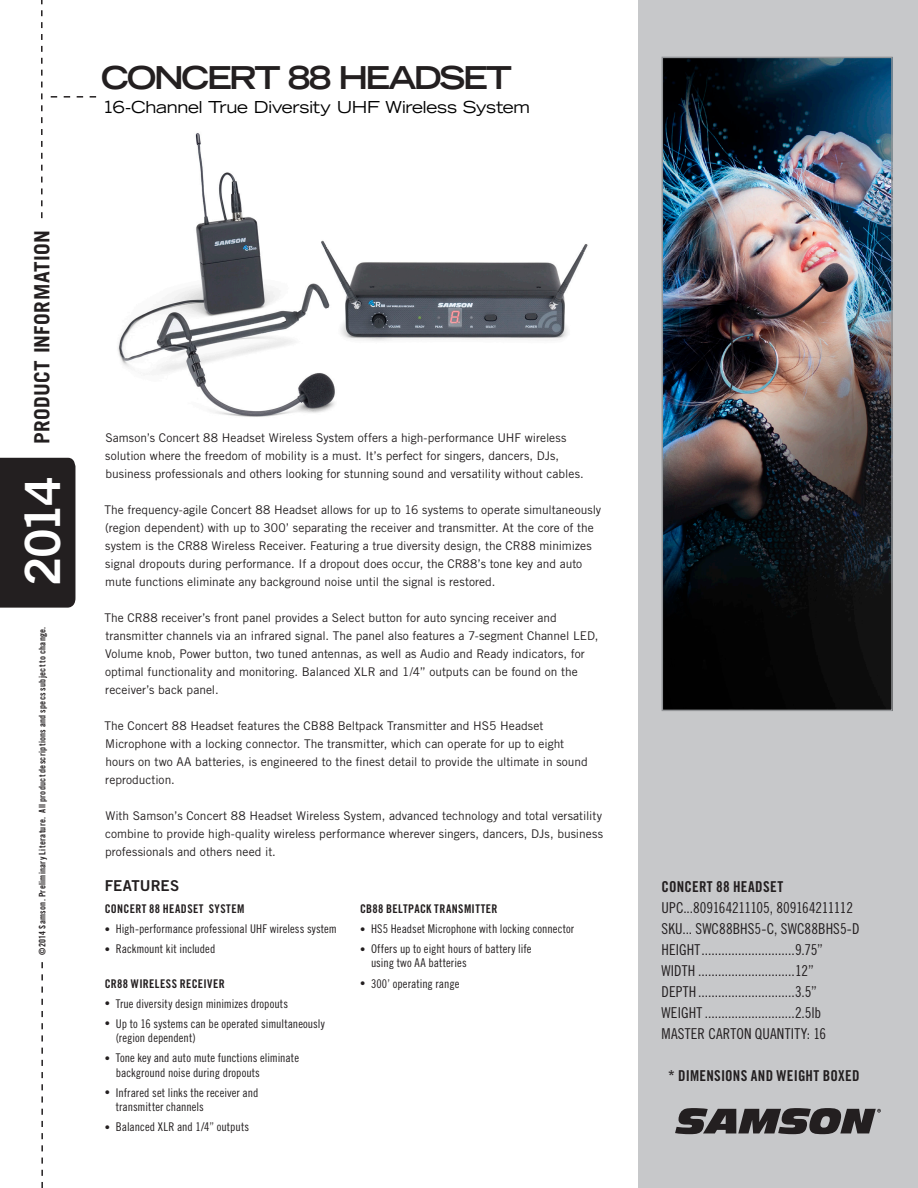
<style>
.page{position:relative;width:918px;height:1188px;background:#fff}
.page>*{position:absolute;margin:0;border:0;box-sizing:border-box;transform-origin:0 0}
.t1{font:48.6px "Trade Gothic LT Std Bd 2";color:#fff}
.Product_Name{font:700 expanded 31.5px "Trade Gothic LT Std";letter-spacing:-.075em;color:#231f20}
.t2{font:700 21px "Trade Gothic LT Std";letter-spacing:.015em;color:#231f20}
.Product_Description{font:expanded 16.5px "Trade Gothic LT Std";letter-spacing:-.02em;color:#000}
.Captions{font:15px/21px "Trade Gothic LT Std Cn 18";letter-spacing:.005em;color:#231f20}
.Captions-2{font:15px "Trade Gothic LT Std Bd Cn 20";letter-spacing:.015em;color:#231f20}
.New_Product_Intro{font:15px "Trade Gothic LT Std Bd 2";letter-spacing:.005em;color:#231f20}
.Body_Copy{font:12px/18px "Trade Gothic LT Std";color:#231f20}
.t3{font:12px/14.4px "Trade Gothic LT Std Cn 18";letter-spacing:.005em;color:#231f20}
.Features{font:12px "Trade Gothic LT Std Bd Cn 20";letter-spacing:.03em;color:#231f20}
.t4{font:9px "Trade Gothic LT Std Bd Cn 20";letter-spacing:.03em;color:#231f20}
.s1{font-size:10.5px}
.s2{font-family:"Trade Gothic LT Std Bd Cn 20"}
</style>
<div class="page">
<div style="left:638px;top:0;width:280px;height:1188px;background:#c7c8ca"></div>
<svg style="left:41px;top:0;width:2px;height:218px"></svg>
<svg style="left:51px;top:96px;width:45px;height:2px"></svg>
<div style="left:0;top:458px;width:75px;height:150px;background:#231f20"></div>
<svg style="left:675px;top:1108px;width:206px;height:26px"></svg>
<svg style="left:41px;top:962px;width:2px;height:226px"></svg>
<img style="left:118px;top:133px;width:470px;height:284px">
<img style="left:665px;top:60px;width:225px;height:648px">
<div style="left:662px;top:57px;width:231px;height:654px;border:2px solid #939598"></div>
<p class="Product_Name" style="left:101px;top:57px;width:412px">CONCERT 88 HEADSET</p>
<p class="Product_Description" style="left:103px;top:96px;width:429px">16-Channel True Diversity UHF Wireless System</p>
<h3 class="t2" style="left:29px;top:444px;width:215px;rotate:-90deg">PRODUCT INFORMATION</h3>
<h1 class="t1" style="left:13px;top:586px;width:111px;rotate:-90deg">2014</h1>
<p class="t4" style="left:37px;top:955px;width:330px;rotate:-90deg">©2014 Samson. Preliminary Literature. All product descriptions and specs subject to change.</p>
<p class="Body_Copy" style="left:105px;top:429px;width:480px">Samson’s Concert 88 Headset Wireless System offers a high-performance UHF wireless solution where the freedom of mobility is a must. It’s perfect for singers, dancers, DJs, business professionals and others looking for stunning sound and versatility without cables.</p>
<p class="Body_Copy" style="left:104px;top:501px;width:498px">The frequency-agile Concert 88 Headset allows for up to 16 systems to operate simultaneously (region dependent) with up to 300’ separating the receiver and transmitter. At the core of the system is the CR88 Wireless Receiver. Featuring a true diversity design, the CR88 minimizes signal dropouts during performance. If a dropout does occur, the CR88’s tone key and auto mute functions eliminate any background noise until the signal is restored.</p>
<p class="Body_Copy" style="left:104px;top:609px;width:496px">The CR88 receiver’s front panel provides a Select button for auto syncing receiver and transmitter channels via an infrared signal. The panel also features a 7-segment Channel LED, Volume knob, Power button, two tuned antennas, as well as Audio and Ready indicators, for optimal functionality and monitoring. Balanced XLR and 1/4” outputs can be found on the receiver’s back panel.</p>
<p class="Body_Copy" style="left:104px;top:717px;width:485px">The Concert 88 Headset features the CB88 Beltpack Transmitter and HS5 Headset Microphone with a locking connector. The transmitter, which can operate for up to eight hours on two AA batteries, is engineered to the finest detail to provide the ultimate in sound reproduction.</p>
<p class="Body_Copy" style="left:105px;top:807px;width:499px;text-align:justify">With Samson’s Concert 88 Headset Wireless System, advanced technology and total versatility combine to provide high-quality wireless performance wherever singers, dancers, DJs, business professionals and others need it.</p>
<p class="New_Product_Intro" style="left:105px;top:876px;width:76px">FEATURES</p>
<p class="Features" style="left:105px;top:901px;width:141px">CONCERT 88 HEADSET SYSTEM</p>
<p class="t3" style="left:105px;top:921px;width:234px"><span class="s1">•</span> High-performance professional UHF wireless system</p>
<p class="t3" style="left:105px;top:941px;width:112px"><span class="s1">•</span> Rackmount kit included</p>
<p class="Features" style="left:105px;top:976px;width:122px">CR88 WIRELESS RECEIVER</p>
<p class="t3" style="left:105px;top:996px;width:185px"><span class="s1">•</span> True diversity design minimizes dropouts</p>
<p class="t3" style="left:116px;top:1016px;width:210px;text-indent:-11px"><span class="s1">•</span> Up to 16 systems can be operated simultaneously (region dependent)</p>
<p class="t3" style="left:116px;top:1051px;width:185px;text-indent:-11px"><span class="s1">•</span> Tone key and auto mute functions eliminate background noise during dropouts</p>
<p class="t3" style="left:116px;top:1085px;width:144px;text-indent:-11px"><span class="s1">•</span> Infrared set links the receiver and transmitter channels</p>
<p class="t3" style="left:105px;top:1119px;width:146px"><span class="s1">•</span> Balanced XLR and 1/4” outputs</p>
<p class="Features" style="left:360px;top:901px;width:139px">CB88 BELTPACK TRANSMITTER</p>
<p class="t3" style="left:360px;top:921px;width:216px"><span class="s1">•</span> HS5 Headset Microphone with locking connector</p>
<p class="t3" style="left:371px;top:941px;width:162px;text-indent:-11px"><span class="s1">•</span> Offers up to eight hours of battery life using two AA batteries</p>
<p class="t3" style="left:360px;top:976px;width:101px"><span class="s1">•</span> 300’ operating range</p>
<p class="Captions" style="left:662px;top:876px;width:200px"><span class="s2">CONCERT 88 HEADSET </span>UPC...809164211105, 809164211112<br>SKU... SWC88BHS5-C, SWC88BHS5-D HEIGHT............................9.75” WIDTH .............................12” DEPTH.............................3.5” WEIGHT ...........................2.5lb MASTER CARTON QUANTITY: 16</p>
<p class="Captions-2" style="left:668px;top:1067px;width:193px">* DIMENSIONS AND WEIGHT BOXED</p>
</div>
